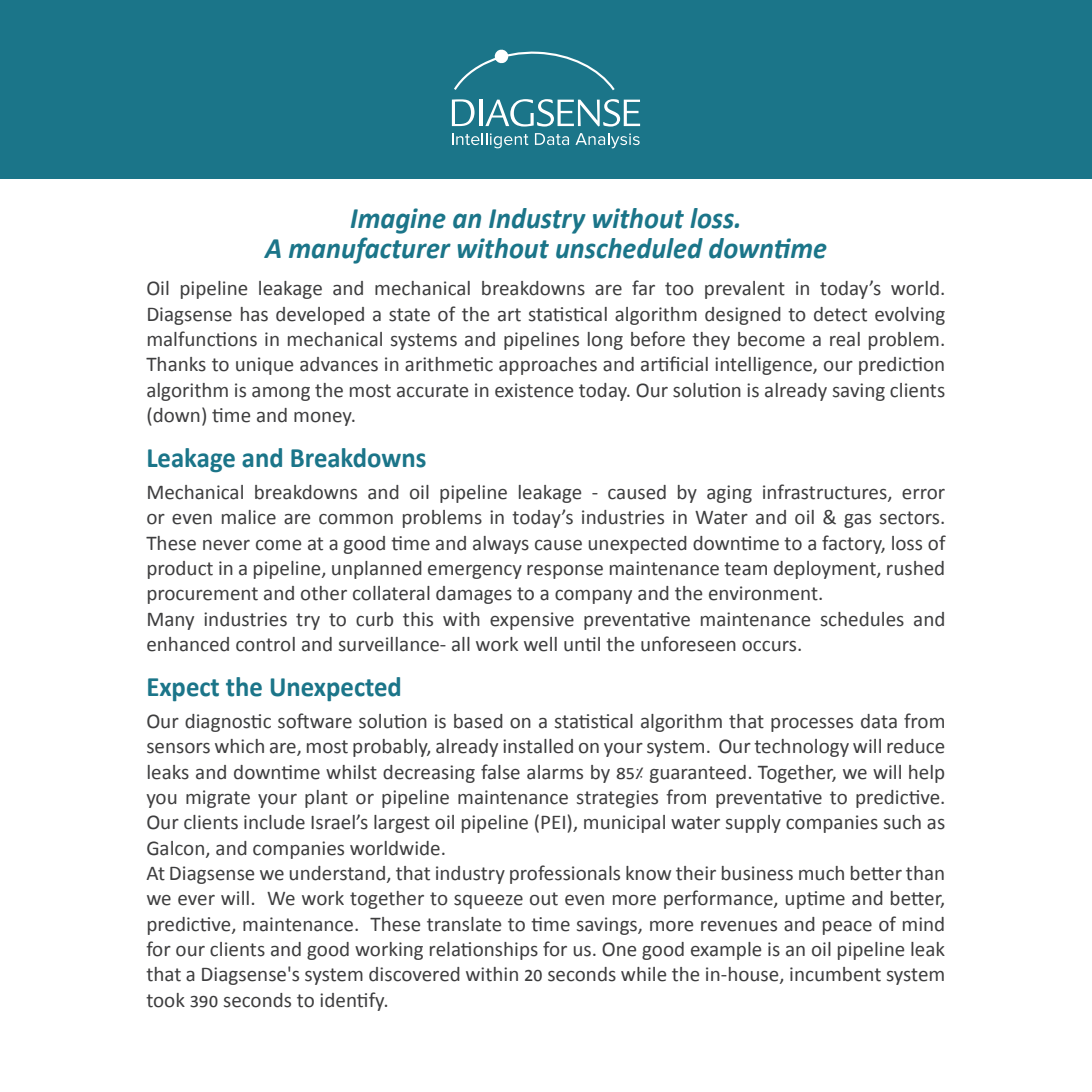
<style>
.page{position:relative;width:1092px;height:1092px;background:#fff}
.page>*{position:absolute;margin:0;border:0;box-sizing:border-box;transform-origin:0 0}
.t1{font:italic 700 29.75px/29.8px "Calibri";color:#1b7589;text-align:center;scale:.95 1}
.t2{font:700 28.18px "Calibri";color:#1b7589;scale:.95 1}
.t3{font:21.18px/25.4px "Calibri";color:#3e3e3f}
.s1{font-family:"Win Soft Pro";font-weight:500}
</style>
<div class="page">
<div style="left:0;top:0;width:1091px;height:178px;background:#1b7589"></div>
<svg style="left:452px;top:99px;width:22px;height:27px"></svg>
<hr style="left:479px;top:100px;width:3px;height:26px;background:#fff">
<svg style="left:485px;top:99px;width:155px;height:27px"></svg>
<svg style="left:454px;top:49px;width:160px;height:41px"></svg>
<svg style="left:452px;top:133px;width:76px;height:15px"></svg>
<svg style="left:535px;top:133px;width:34px;height:12px"></svg>
<svg style="left:575px;top:133px;width:64px;height:15px"></svg>
<h1 class="t1" style="left:265px;top:203px;width:593px">Imagine an Industry without loss.<br>A manufacturer without unscheduled downtime</h1>
<p class="t3" style="left:632px;top:275px;width:25px">far</p>
<p class="t3" style="left:820px;top:275px;width:63px">today s’</p>
<p class="t3" style="left:146px;top:275px;width:800px">Oil<br>Diagsense has developed a state of the art statistical algorithm designed to detect evolving malfunctions in mechanical systems and pipelines long before they become a real problem.<br>Thanks to unique advances in arithmetic approaches and artificial intelligence, our prediction algorithm is among the most accurate in existence today. Our solution is already saving clients (down) time and money.</p>
<h2 class="t2" style="left:146px;top:440px;width:296px">Leakage and Breakdowns</h2>
<p class="t3" style="left:146px;top:479px;width:800px">Mechanical breakdowns and oil pipeline leakage - caused by aging infrastructures, error or even malice are common problems in today s’ industries in Water and oil &amp; gas sectors.<br>These never come at a good time and always cause unexpected downtime to a factory, loss of product in a pipeline, unplanned emergency response maintenance team deployment, rushed procurement and other collateral damages to a company and the environment.<br>Many industries try to curb this with expensive preventative maintenance schedules and enhanced control and surveillance- all work well until the unforeseen occurs.</p>
<h2 class="t2" style="left:146px;top:669px;width:270px">Expect the Unexpected</h2>
<p class="t3" style="left:146px;top:708px;width:800px;text-align:right">Our diagnostic software solution is based on a statistical algorithm that processes data from sensors which are, most probably, already installed on your system. Our technology will reduce <span class="s1">%</span> guaranteed. Together, we will help</p>
<p class="t3" style="left:179px;top:275px;width:70px">pipeline</p>
<p class="t3" style="left:258px;top:275px;width:67px">leakage</p>
<p class="t3" style="left:374px;top:275px;width:99px">mechanical</p>
<p class="t3" style="left:481px;top:275px;width:106px">breakdowns</p>
<p class="t3" style="left:704px;top:275px;width:83px">prevalent</p>
<p class="t3" style="left:890px;top:275px;width:56px">world.</p>
<p class="t3" style="left:332px;top:275px;width:34px">and</p>
<p class="t3" style="left:794px;top:275px;width:17px">in</p>
<p class="t3" style="left:665px;top:275px;width:31px">too</p>
<p class="t3" style="left:594px;top:275px;width:29px">are</p>
<p class="t3" style="left:146px;top:759px;width:465px">leaks and downtime whilst decreasing false alarms by</p>
<p class="t3" style="left:146px;top:784px;width:800px">you migrate your plant or pipeline maintenance strategies from preventative to predictive.</p>
<p class="t3" style="left:146px;top:809px;width:800px">Our clients include Israel s’ largest oil pipeline (PEI ,) municipal water supply companies such as</p>
<p class="t3" style="left:146px;top:834px;width:301px">Galcon, and companies worldwide.</p>
<p class="t3" style="left:146px;top:860px;width:800px">At Diagsense we understand, that industry professionals know their business much better than</p>
<p class="t3" style="left:267px;top:885px;width:679px">We work together to squeeze out even more performance, uptime and better,</p>
<p class="t3" style="left:146px;top:885px;width:111px">we ever will.</p>
<p class="t3" style="left:370px;top:910px;width:576px">These translate to time savings, more revenues and peace of mind</p>
<p class="t3" style="left:146px;top:910px;width:214px">predictive, maintenance.</p>
<p class="t3" style="left:146px;top:936px;width:800px">for our clients and good working relationships for us. One good example is an oil pipeline leak</p>
<p class="t3" style="left:547px;top:961px;width:399px">seconds while the in-house, incumbent system</p>
<p class="t3" style="left:223px;top:961px;width:298px;text-indent:-77px">that a Diagsense s' system discovered within seconds to identify.</p>
<p class="t3" style="left:146px;top:986px;width:40px">took</p>
</div>
